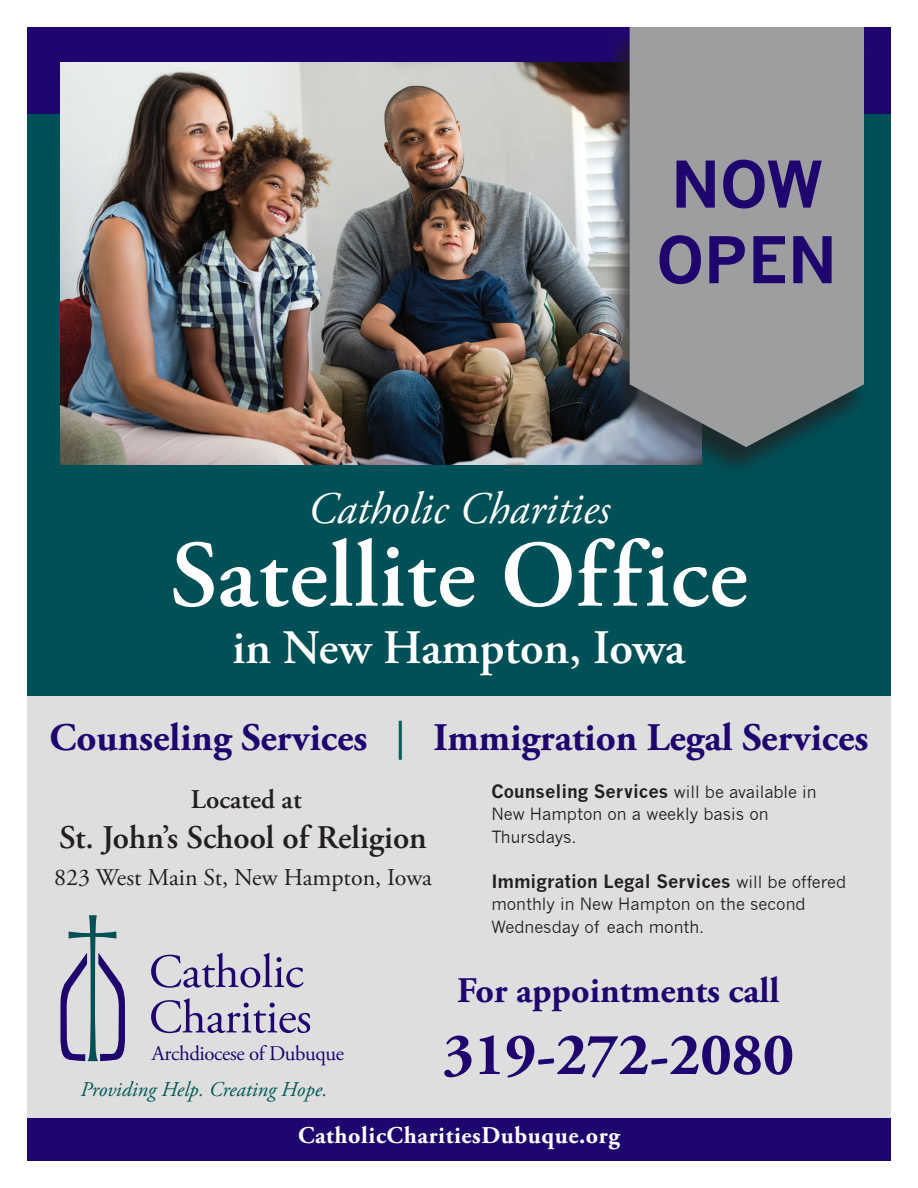
<style>
.page{position:relative;width:918px;height:1188px;background:#fff}
.page>*{position:absolute;margin:0;border:0;box-sizing:border-box;transform-origin:0 0}
.t1{font:600 94.5px "Adobe Garamond Pro";letter-spacing:.01em;color:#fff}
.t2{font:700 63px "News Gothic";color:#1f066f}
.t3{font:700 60px "Adobe Garamond Pro";color:#1f066f}
.t4{font:600 48px "Adobe Garamond Pro";color:#fff}
.t5{font:italic 45px "Adobe Garamond Pro";color:#fff}
.t6{font:700 39px "Adobe Garamond Pro";color:#1f066f}
.t7{font:700 36px "Adobe Garamond Pro";color:#1f066f}
.t8{font:600 33px "Adobe Garamond Pro";color:#231f20}
.t9{font:600 27px "Adobe Garamond Pro";color:#231f20}
.t10{font:24px "Adobe Garamond Pro";color:#231f20}
.t11{font:700 24px "Adobe Garamond Pro";letter-spacing:.025em;color:#fff}
.t12{font:italic 21px "Adobe Garamond Pro";color:#005957}
.t13{font:20.85px "Adobe Garamond Pro";letter-spacing:-.02em;color:#1f066f}
.t14{font:700 18px "News Gothic";color:#231f20}
.t15{font:16.5px/22.5px "News Gothic";color:#231f20}
.s1{font-weight:600;color:#005957}
.s2{font-weight:400;font-size:16.5px}
</style>
<div class="page">
<div style="left:27px;top:690px;width:864px;height:445px;background:#dededf"></div>
<div style="left:27px;top:27px;width:864px;height:116px;background:#1f066f"></div>
<div style="left:27px;top:114px;width:864px;height:582px;background:#005057"></div>
<img style="left:60px;top:63px;width:545px;height:401px">
<div style="left:27px;top:1119px;width:864px;height:42px;background:#1f066f"></div>
<svg style="left:151px;top:953px;width:153px;height:35px"></svg>
<svg style="left:151px;top:998px;width:159px;height:35px"></svg>
<svg style="left:60px;top:915px;width:65px;height:146px"></svg>
<div style="left:605px;top:30px;width:265px;height:449px;background:#231f20;opacity:.75"></div>
<svg style="left:630px;top:27px;width:234px;height:420px;background:#949899"></svg>
<p class="t2" style="left:671px;top:146px;width:153px">NOW</p>
<p class="t2" style="left:657px;top:222px;width:182px">OPEN</p>
<p class="t5" style="left:308px;top:482px;width:304px">Catholic Charities</p>
<p class="t1" style="left:170px;top:521px;width:579px">Satellite Office</p>
<p class="t4" style="left:233px;top:620px;width:454px">in New Hampton, Iowa</p>
<p class="t6" style="left:50px;top:715px;width:820px">Counseling Services <span class="s1">|</span> Immigration Legal Services</p>
<p class="t9" style="left:191px;top:784px;width:112px">Located at</p>
<p class="t8" style="left:59px;top:818px;width:369px">St. John’s School of Religion</p>
<p class="t10" style="left:54px;top:863px;width:379px">823 West Main St, New Hampton, Iowa</p>
<p class="t14" style="left:491px;top:780px;width:327px">Counseling Services <span class="s2">will be available in</span></p>
<p class="t15" style="left:491px;top:803px;width:279px">New Hampton on a weekly basis on<br>Thursdays.</p>
<p class="t14" style="left:491px;top:870px;width:356px">Immigration Legal Services <span class="s2">will be offered</span></p>
<p class="t15" style="left:491px;top:893px;width:316px">monthly in New Hampton on the second<br>Wednesday of each month.</p>
<p class="t13" style="left:152px;top:1041px;width:194px">Archdiocese of Dubuque</p>
<p class="t12" style="left:81px;top:1077px;width:248px">Providing Help. Creating Hope.</p>
<p class="t7" style="left:457px;top:970px;width:324px">For appointments call</p>
<p class="t3" style="left:443px;top:1020px;width:353px">319-272-2080</p>
<p class="t11" style="left:298px;top:1121px;width:323px">CatholicCharitiesDubuque.org</p>
</div>
